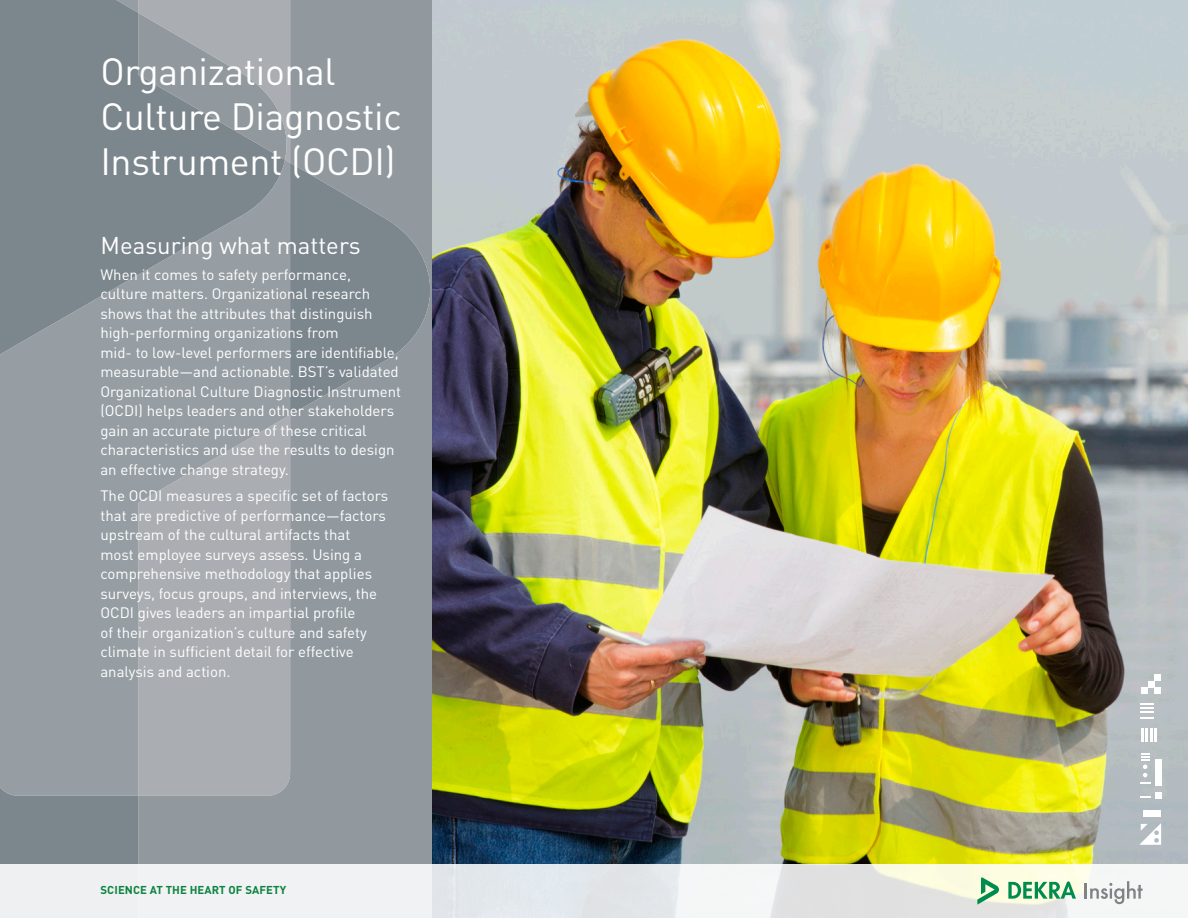
<style>
.page{position:relative;width:1188px;height:918px;background:#fff}
.page>*{position:absolute;margin:0;border:0;box-sizing:border-box;transform-origin:0 0}
.t1{font:37.5px/45px "DIN";letter-spacing:-.01em;color:#fff}
.t2{font:24px "DIN";color:#fff}
.t3{font:15px/19.5px "DIN";color:#fff}
.t4{font:700 11.4px "DINOT";letter-spacing:.01em;color:#0c8340}
</style>
<div class="page">
<div style="left:0;top:0;width:434px;height:918px;background:#7c868d"></div>
<svg style="left:0;top:274px;width:139px;height:522px;background:#959ca1"></svg>
<svg style="left:116px;top:0;width:23px;height:13px"></svg>
<svg style="left:139px;top:0;width:293px;height:864px;fill:#91999f"></svg>
<svg style="left:139px;top:0;width:153px;height:796px;background:#9ca2a7"></svg>
<img style="left:432px;top:0;width:756px;height:864px">
<div style="left:1155px;top:759px;width:7px;height:27px;background:#fff"></div>
<div style="left:1155px;top:792px;width:7px;height:7px;background:#fff"></div>
<div style="left:1148px;top:681px;width:7px;height:6px;background:#fff"></div>
<div style="left:1154px;top:687px;width:7px;height:7px;background:#fff"></div>
<div style="left:1141px;top:687px;width:7px;height:7px;background:#fff"></div>
<svg style="left:1141px;top:704px;width:13px;height:15px"></svg>
<svg style="left:1142px;top:728px;width:6px;height:14px"></svg>
<hr style="left:1150px;top:728px;width:3px;height:14px;background:#fff">
<svg style="left:1154px;top:728px;width:2px;height:14px"></svg>
<div style="left:1154px;top:674px;width:7px;height:7px;background:#fff"></div>
<svg style="left:1140px;top:796px;width:11px;height:2px"></svg>
<svg style="left:1140px;top:753px;width:11px;height:31px"></svg>
<svg style="left:1140px;top:823px;width:21px;height:22px"></svg>
<div style="left:1144px;top:810px;width:17px;height:7px;background:#fff"></div>
<svg style="left:0;top:864px;width:1188px;height:54px;fill:#eff0f1"></svg>
<svg style="left:1008px;top:881px;width:68px;height:18px"></svg>
<svg style="left:977px;top:877px;width:22px;height:28px"></svg>
<svg style="left:1085px;top:881px;width:58px;height:23px"></svg>
<h1 class="t1" style="left:100px;top:48px;width:303px">Organizational<br>Culture Diagnostic<br>Instrument (OCDI)</h1>
<h2 class="t2" style="left:100px;top:230px;width:262px">Measuring what matters</h2>
<p class="t3" style="left:100px;top:264px;width:302px">When it comes to safety performance, culture matters. Organizational research shows that the attributes that distinguish high-performing organizations from<br>mid- to low-level performers are identifiable, measurable—and actionable. BST’s validated Organizational Culture Diagnostic Instrument (OCDI) helps leaders and other stakeholders gain an accurate picture of these critical characteristics and use the results to design an effective change strategy.</p>
<p class="t3" style="left:100px;top:486px;width:289px">The OCDI measures a specific set of factors that are predictive of performance—factors upstream of the cultural artifacts that<br>most employee surveys assess. Using a comprehensive methodology that applies surveys, focus groups, and interviews, the OCDI gives leaders an impartial profile<br>of their organization’s culture and safety climate in sufficient detail for effective analysis and action.</p>
<p class="t4" style="left:100px;top:882px;width:187px">SCIENCE AT THE HEART OF SAFETY</p>
</div>
